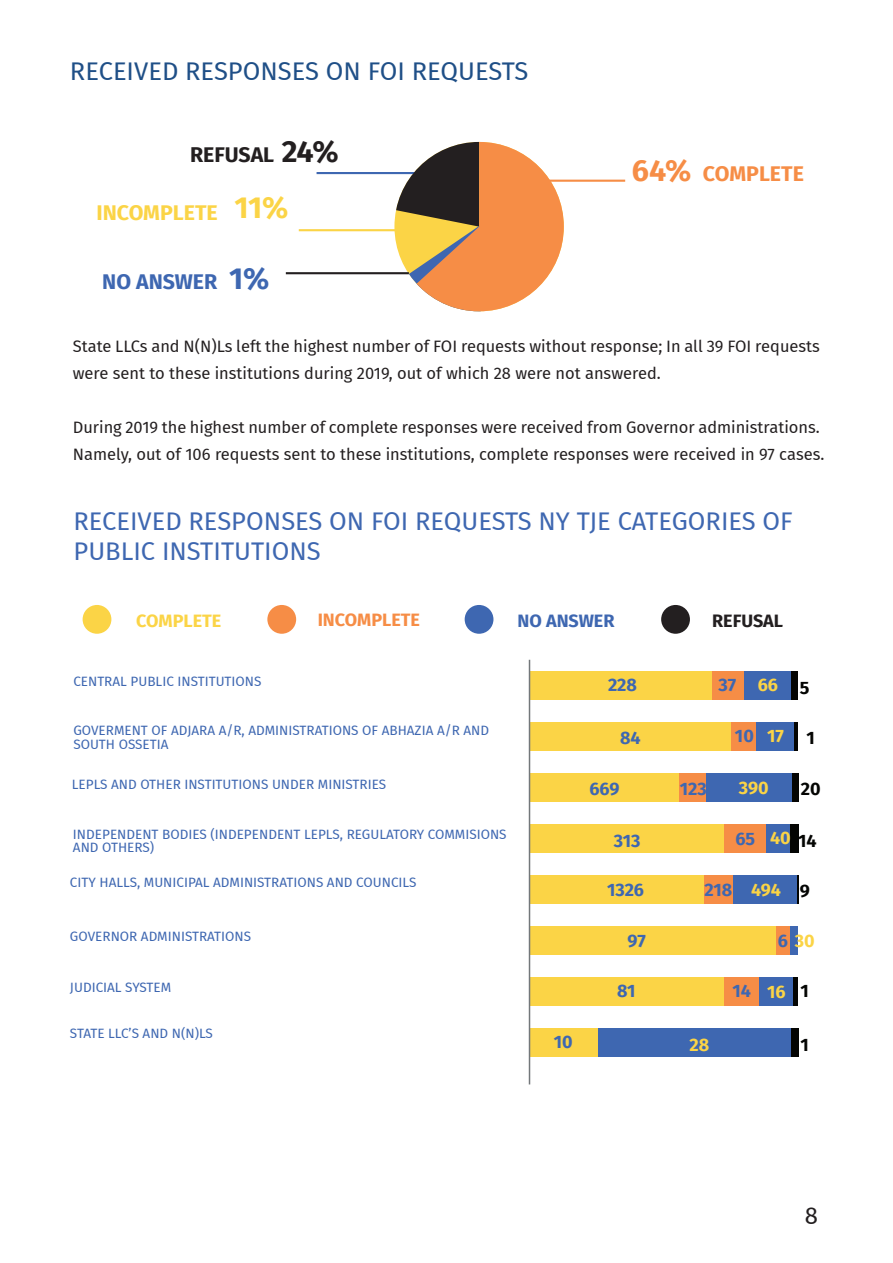
<style>
.page{position:relative;width:893px;height:1263px;background:#fff}
.page>*{position:absolute;margin:0;border:0;box-sizing:border-box;transform-origin:0 0}
.t1{font:700 30.45px "Fira GO";color:#f68d46}
.t2{font:700 30.45px "Fira GO";color:#fbd446}
.t3{font:25.5px/30px "Fira GO";color:#3e67b1}
.t4{font:25.5px "Fira GO";color:#1f4f87}
.t5{font:24px "Fira GO";color:#231f20}
.t6{font:700 21.3px "Fira GO";color:#231f20}
.t7{font:700 21.3px "Fira GO";color:#fbd446}
.t8{font:700 21.3px "Fira GO";color:#3e67b1}
.t9{font:700 21.3px "Fira GO";color:#f68d46}
.t10{font:700 18px "Fira GO";color:#3e67b1}
.t11{font:700 18px "Fira GO";color:#fbd446}
.t12{font:700 18px "Fira GO";color:#f68d46}
.t13{font:700 18px "Fira GO";color:#040503}
.t14{font:700 18px "Fira GO";color:#231f20}
.t15{font:16.5px/27px "Fira GO";color:#231f20}
.t16{font:13.5px/13.5px "Fira GO";color:#3e67b1}
.s1{font-size:30.45px}
.s2{color:#fbd446}
.s3{color:#3e67b1}
</style>
<div class="page">
<hr style="left:520px;top:180px;width:105px;height:2px;background:#f68d46">
<hr style="left:299px;top:229px;width:105px;height:2px;background:#fbd446">
<hr style="left:286px;top:272px;width:123px;height:2px;background:#231f20">
<hr style="left:317px;top:172px;width:105px;height:2px;background:#3e67b1">
<svg style="left:394px;top:142px;width:170px;height:169px"></svg>
<div style="left:83px;top:605px;width:28px;height:29px;background:#fbd446;border-radius:50%"></div>
<div style="left:267px;top:605px;width:29px;height:29px;background:#f68d46;border-radius:50%"></div>
<div style="left:465px;top:605px;width:28px;height:29px;background:#3e67b1;border-radius:50%"></div>
<div style="left:661px;top:605px;width:29px;height:29px;background:#231f20;border-radius:50%"></div>
<div style="left:529px;top:672px;width:183px;height:28px;background:#fbd446"></div>
<div style="left:529px;top:723px;width:202px;height:28px;background:#fbd446"></div>
<div style="left:529px;top:773px;width:150px;height:29px;background:#fbd446"></div>
<div style="left:529px;top:824px;width:196px;height:29px;background:#fbd446"></div>
<div style="left:529px;top:875px;width:175px;height:29px;background:#fbd446"></div>
<div style="left:529px;top:926px;width:248px;height:29px;background:#fbd446"></div>
<div style="left:529px;top:977px;width:196px;height:29px;background:#fbd446"></div>
<div style="left:529px;top:1028px;width:69px;height:29px;background:#fbd446"></div>
<div style="left:712px;top:672px;width:32px;height:28px;background:#f68d46"></div>
<div style="left:731px;top:723px;width:25px;height:28px;background:#f68d46"></div>
<div style="left:679px;top:773px;width:28px;height:29px;background:#f68d46"></div>
<div style="left:725px;top:824px;width:41px;height:29px;background:#f68d46"></div>
<div style="left:725px;top:977px;width:34px;height:29px;background:#f68d46"></div>
<div style="left:732px;top:875px;width:65px;height:29px;background:#3e67b1"></div>
<div style="left:777px;top:926px;width:14px;height:29px;background:#f68d46"></div>
<div style="left:704px;top:875px;width:28px;height:29px;background:#f68d46"></div>
<div style="left:756px;top:723px;width:41px;height:28px;background:#3e67b1"></div>
<div style="left:706px;top:773px;width:88px;height:29px;background:#3e67b1"></div>
<div style="left:766px;top:824px;width:26px;height:29px;background:#3e67b1"></div>
<div style="left:759px;top:977px;width:37px;height:29px;background:#3e67b1"></div>
<div style="left:598px;top:1028px;width:194px;height:29px;background:#3e67b1"></div>
<div style="left:790px;top:926px;width:7px;height:29px;background:#3e67b1"></div>
<div style="left:744px;top:672px;width:49px;height:28px;background:#3e67b1"></div>
<hr style="left:794px;top:722px;width:4px;height:29px;background:#040503">
<div style="left:792px;top:773px;width:7px;height:29px;background:#040503"></div>
<div style="left:791px;top:824px;width:8px;height:29px;background:#040503"></div>
<hr style="left:794px;top:977px;width:4px;height:29px;background:#040503">
<div style="left:791px;top:1028px;width:8px;height:29px;background:#040503"></div>
<hr style="left:797px;top:875px;width:2px;height:29px;background:#040503">
<div style="left:792px;top:672px;width:6px;height:28px;background:#040503"></div>
<hr style="left:529px;top:660px;width:1px;height:424px;background:#73777a">
<h2 class="t4" style="left:70px;top:56px;width:460px">REСEIVED RESPONSES ON FOI REQUESTS</h2>
<p class="t6" style="left:190px;top:142px;width:150px">REFUSAL <span class="s1">24%</span></p>
<p class="t7" style="left:96px;top:200px;width:123px">INCOMPLETE</p>
<h1 class="t2" style="left:235px;top:189px;width:55px">11%</h1>
<p class="t8" style="left:102px;top:269px;width:169px">NO ANSWER <span class="s1">1%</span></p>
<h1 class="t1" style="left:632px;top:152px;width:61px">64%</h1>
<p class="t9" style="left:703px;top:161px;width:102px">COMPLETE</p>
<p class="t15" style="left:73px;top:333px;width:749px">State LLCs and N(N)Ls left the highest number of FOI requests without response; In all 39 FOI requests were sent to these institutions during 2019, out of which 28 were not answered.</p>
<p class="t15" style="left:73px;top:414px;width:753px">During 2019 the highest number of complete responses were received from Governor administrations.<br>Namely, out of 106 requests sent to these institutions, complete responses were received in 97 cases.</p>
<h2 class="t3" style="left:73px;top:506px;width:721px">RECEIVED RESPONSES ON FOI REQUESTS NY TJE CATEGORIES OF<br>PUBLIC INSTITUTIONS</h2>
<p class="t11" style="left:136px;top:610px;width:87px">COMPLETE</p>
<p class="t12" style="left:318px;top:609px;width:104px">INCOMPLETE</p>
<p class="t10" style="left:517px;top:610px;width:99px">NO ANSWER</p>
<p class="t14" style="left:712px;top:610px;width:73px">REFUSAL</p>
<p class="t16" style="left:73px;top:675px;width:190px">CENTRAL PUBLIC INSTITUTIONS</p>
<p class="t16" style="left:73px;top:724px;width:417px">GOVERMENT OF ADJARA A/R, ADMINISTRATIONS OF ABHAZIA A/R AND<br>SOUTH OSSETIA</p>
<p class="t16" style="left:72px;top:778px;width:316px">LEPLS AND OTHER INSTITUTIONS UNDER MINISTRIES</p>
<p class="t16" style="left:73px;top:827px;width:435px">INDEPENDENT BODIES (INDEPENDENT LEPLS, REGULATORY COMMISIONS<br>AND OTHERS)</p>
<p class="t16" style="left:70px;top:875px;width:348px">CITY HALLS, MUNICIPAL ADMINISTRATIONS AND COUNCILS</p>
<p class="t16" style="left:70px;top:929px;width:183px">GOVERNOR ADMINISTRATIONS</p>
<p class="t16" style="left:70px;top:980px;width:103px">JUDICIAL SYSTEM</p>
<p class="t16" style="left:70px;top:1027px;width:144px">STATE LLC’S AND N(N)LS</p>
<p class="t10" style="left:608px;top:675px;width:31px">228</p>
<p class="t10" style="left:719px;top:675px;width:61px">37 <span class="s2">66</span></p>
<p class="t11" style="left:767px;top:725px;width:18px">17</p>
<p class="t11" style="left:739px;top:777px;width:31px">390</p>
<p class="t11" style="left:770px;top:827px;width:22px">40</p>
<p class="t13" style="left:800px;top:677px;width:11px">5</p>
<p class="t10" style="left:735px;top:725px;width:20px">10</p>
<p class="t10" style="left:620px;top:727px;width:22px">84</p>
<p class="t13" style="left:807px;top:727px;width:10px">1</p>
<p class="t10" style="left:680px;top:778px;width:28px">123</p>
<p class="t10" style="left:589px;top:778px;width:32px">669</p>
<p class="t10" style="left:614px;top:830px;width:28px">313</p>
<p class="t10" style="left:607px;top:879px;width:38px">1326</p>
<p class="t10" style="left:627px;top:931px;width:20px">97</p>
<p class="t10" style="left:617px;top:980px;width:20px">81</p>
<p class="t13" style="left:801px;top:778px;width:21px">20</p>
<p class="t10" style="left:735px;top:828px;width:21px">65</p>
<p class="t10" style="left:704px;top:879px;width:78px">218 <span class="s2">494</span></p>
<p class="t11" style="left:778px;top:930px;width:39px"><span class="s3">6</span> 30</p>
<p class="t10" style="left:732px;top:980px;width:20px">14</p>
<p class="t13" style="left:798px;top:830px;width:20px">14</p>
<p class="t13" style="left:800px;top:880px;width:12px">9</p>
<p class="t13" style="left:801px;top:980px;width:10px">1</p>
<p class="t11" style="left:767px;top:981px;width:20px">16</p>
<p class="t10" style="left:554px;top:1031px;width:20px">10</p>
<p class="t11" style="left:689px;top:1034px;width:21px">28</p>
<p class="t13" style="left:801px;top:1034px;width:10px">1</p>
<h3 class="t5" style="left:805px;top:1202px;width:15px">8</h3>
</div>
